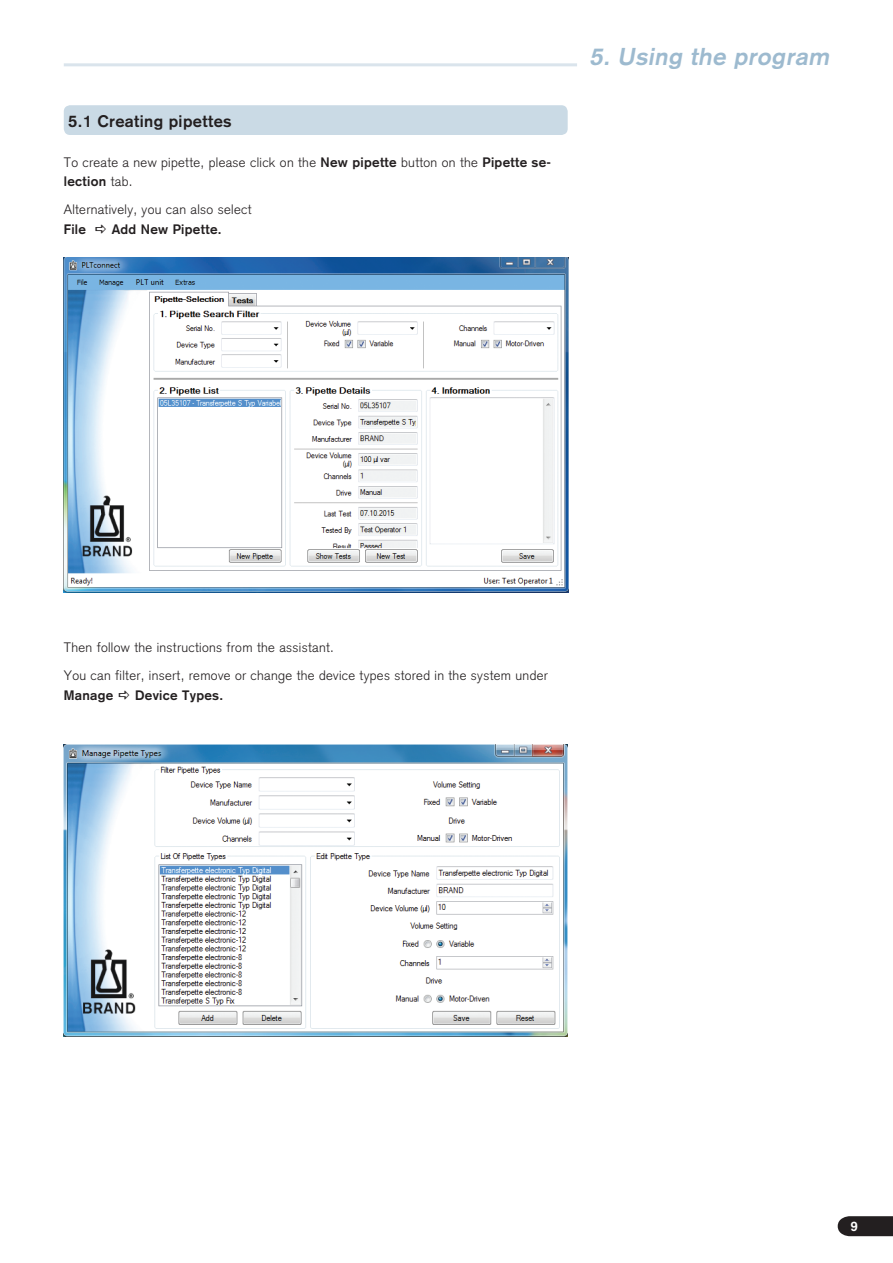
<style>
.page{position:relative;width:893px;height:1263px;background:#fff}
.page>*{position:absolute;margin:0;border:0;box-sizing:border-box;transform-origin:0 0}
.t1{font:italic 700 24px "Akzidenz Grotesk";color:#9dbacf}
.t2{font:700 16.5px "Akzidenz Grotesk";letter-spacing:.025em;color:#231f20}
.t3{font:300 13.5px/19.5px "Akzidenz Grotesk";letter-spacing:.025em;color:#231f20}
.t4{font:700 13.5px "Akzidenz Grotesk";letter-spacing:.025em;color:#231f20}
.t5{font:700 13.5px "Akzidenz Grotesk";color:#fff}
.s1{font-weight:700}
</style>
<div class="page">
<hr style="left:64px;top:63px;width:513px;height:3px;background:#dae4ec">
<div style="left:64px;top:105px;width:504px;height:30px;background:#cadae5;border-radius:6px"></div>
<img style="left:64px;top:257px;width:504px;height:336px">
<img style="left:64px;top:744px;width:504px;height:292px">
<svg style="left:838px;top:1216px;width:55px;height:20px"></svg>
<p class="t2" style="left:68px;top:111px;width:165px">5.1 Creating pipettes</p>
<p class="t3" style="left:64px;top:152px;width:489px">To create a new pipette, please click on the <span class="s1">New pipette</span> button on the <span class="s1">Pipette se&shy;lection</span> tab.</p>
<p class="t3" style="left:64px;top:200px;width:189px">Alternatively, you can also select</p>
<p class="t4" style="left:64px;top:221px;width:24px">File</p>
<p class="t4" style="left:112px;top:221px;width:111px">Add New Pipette.</p>
<h1 class="t1" style="left:589px;top:43px;width:246px">5. Using the program</h1>
<p class="t3" style="left:64px;top:634px;width:486px;line-height:28px">Then follow the instructions from the assistant.<br>You can filter, insert, remove or change the device types stored in the system under</p>
<p class="t4" style="left:64px;top:687px;width:51px">Manage</p>
<p class="t4" style="left:135px;top:687px;width:90px">Device Types.</p>
<p class="t5" style="left:850px;top:1219px;width:9px">9</p>
</div>
